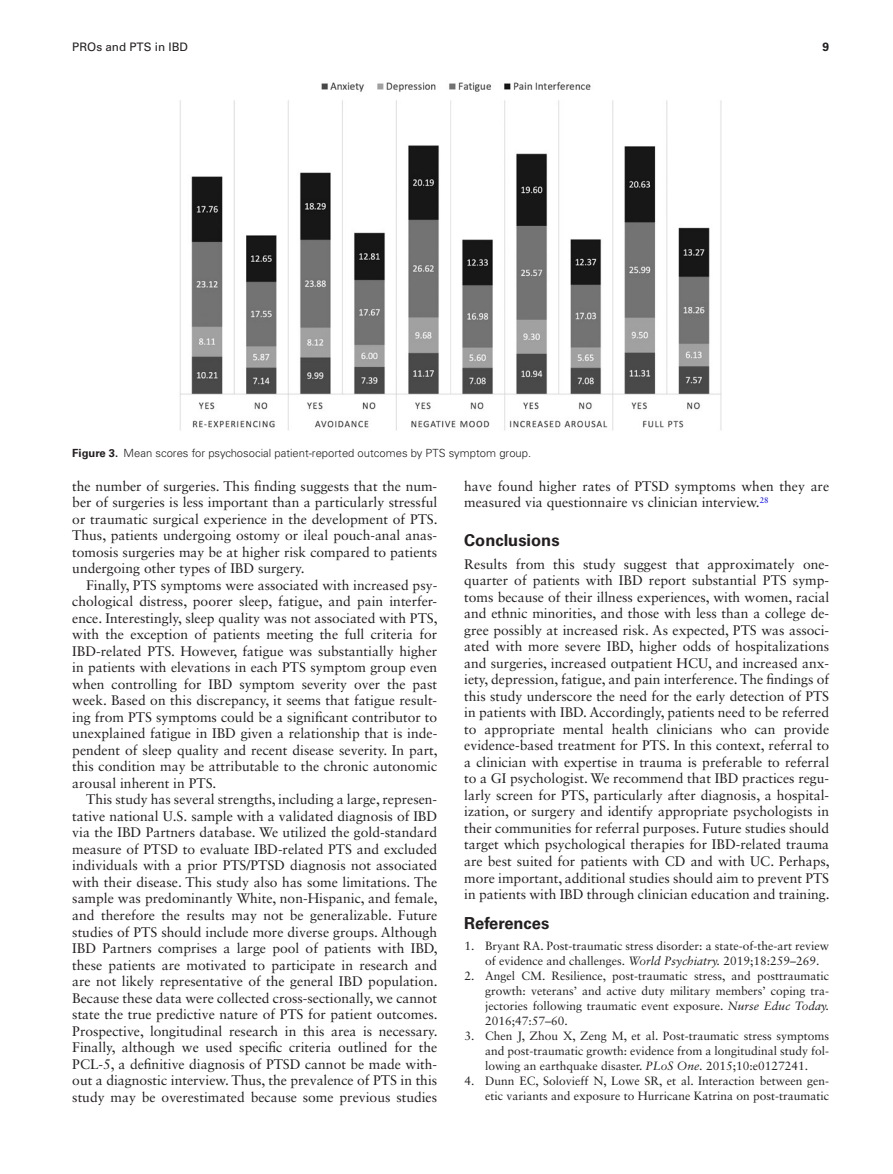
<style>
.page{position:relative;width:893px;height:1174px;background:#fff}
.page>*{position:absolute;margin:0;border:0;box-sizing:border-box;transform-origin:0 0}
.t1{font:700 16.5px "Univers LT Std";color:#231f20}
.t2{font:13.8px/16.5px "Sabon LT Std";color:#231f20;text-align:justify}
.t3{font:12px/15px "Sabon LT Std";color:#231f20;text-align:justify}
.t4{font:700 12px "Univers LT Std";color:#231f20}
.t5{font:11.7px "Univers LT Std";color:#231f20}
.t6{font:300 11.25px "Univers LT Std";color:#231f20}
.s1{font-weight:700}
.s2{font-style:italic}
</style>
<div class="page">
<img style="left:179px;top:81px;width:543px;height:350px">
<p class="t5" style="left:72px;top:40px;width:117px">PROs and PTS in IBD</p>
<p class="t4" style="left:822px;top:40px;width:8px">9</p>
<p class="t6" style="left:72px;top:446px;width:460px"><span class="s1">Figure 3.</span> Mean scores for psychosocial patient-reported outcomes by PTS symptom group.</p>
<p class="t2" style="left:72px;top:478px;width:367px">the number of surgeries. This finding suggests that the num&shy;ber of surgeries is less important than a particularly stressful or traumatic surgical experience in the development of PTS.<br>Thus, patients undergoing ostomy or ileal pouch-anal anas&shy;tomosis surgeries may be at higher risk compared to patients undergoing other types of IBD surgery.</p>
<p class="t2" style="left:72px;top:577px;width:367px;text-indent:14px">Finally, PTS symptoms were associated with increased psy&shy;chological distress, poorer sleep, fatigue, and pain interfer&shy;ence. Interestingly, sleep quality was not associated with PTS, with the exception of patients meeting the full criteria for IBD-related PTS. However, fatigue was substantially higher in patients with elevations in each PTS symptom group even when controlling for IBD symptom severity over the past week. Based on this discrepancy, it seems that fatigue result&shy;ing from PTS symptoms could be a significant contributor to unexplained fatigue in IBD given a relationship that is inde&shy;pendent of sleep quality and recent disease severity. In part, this condition may be attributable to the chronic autonomic arousal inherent in PTS.</p>
<p class="t2" style="left:72px;top:791px;width:367px;text-indent:14px">This study has several strengths, including a large, represen&shy;tative national U.S. sample with a validated diagnosis of IBD via the IBD Partners database. We utilized the gold-standard measure of PTSD to evaluate IBD-related PTS and excluded individuals with a prior PTS/PTSD diagnosis not associated with their disease. This study also has some limitations. The sample was predominantly White, non-Hispanic, and female, and therefore the results may not be generalizable. Future studies of PTS should include more diverse groups. Although IBD Partners comprises a large pool of patients with IBD, these patients are motivated to participate in research and are not likely representative of the general IBD population.<br>Because these data were collected cross-sectionally, we cannot state the true predictive nature of PTS for patient outcomes.<br>Prospective, longitudinal research in this area is necessary.<br>Finally, although we used specific criteria outlined for the PCL-5, a definitive diagnosis of PTSD cannot be made with&shy;out a diagnostic interview. Thus, the prevalence of PTS in this study may be overestimated because some previous studies</p>
<p class="t2" style="left:464px;top:477px;width:366px">have found higher rates of PTSD symptoms when they are measured via questionnaire vs clinician interview.<sup>28</sup></p>
<p class="t1" style="left:464px;top:531px;width:97px">Conclusions</p>
<p class="t2" style="left:464px;top:556px;width:367px">Results from this study suggest that approximately one&shy;quarter of patients with IBD report substantial PTS symp&shy;toms because of their illness experiences, with women, racial and ethnic minorities, and those with less than a college de&shy;gree possibly at increased risk. As expected, PTS was associ&shy;ated with more severe IBD, higher odds of hospitalizations and surgeries, increased outpatient HCU, and increased anx&shy;iety, depression, fatigue, and pain interference. The findings of this study underscore the need for the early detection of PTS in patients with IBD. Accordingly, patients need to be referred to appropriate mental health clinicians who can provide evidence-based treatment for PTS. In this context, referral to a clinician with expertise in trauma is preferable to referral to a GI psychologist. We recommend that IBD practices regu&shy;larly screen for PTS, particularly after diagnosis, a hospital&shy;ization, or surgery and identify appropriate psychologists in their communities for referral purposes. Future studies should target which psychological therapies for IBD-related trauma are best suited for patients with CD and with UC. Perhaps, more important, additional studies should aim to prevent PTS in patients with IBD through clinician education and training.</p>
<p class="t1" style="left:464px;top:913px;width:87px">References</p>
<p class="t3" style="left:485px;top:938px;width:345px;text-indent:-21px">1. Bryant RA. Post-traumatic stress disorder: a state-of-the-art review of evidence and challenges. <span class="s2">World Psychiatry.</span> 2019;18:259–269.</p>
<p class="t3" style="left:485px;top:968px;width:345px;text-indent:-21px">2. Angel CM. Resilience, post-traumatic stress, and posttraumatic growth: veterans’ and active duty military members’ coping tra&shy;jectories following traumatic event exposure. <span class="s2">Nurse Educ Today.<br></span>2016;47:57–60.</p>
<p class="t3" style="left:485px;top:1028px;width:345px;text-indent:-21px">3. Chen J, Zhou X, Zeng M, et al. Post-traumatic stress symptoms and post-traumatic growth: evidence from a longitudinal study fol&shy;lowing an earthquake disaster. <span class="s2">PLoS One.</span> 2015;10:e0127241.</p>
<p class="t3" style="left:464px;top:1073px;width:366px;text-align:right">4. Dunn EC, Solovieff N, Lowe SR, et al. Interaction between gen&shy;etic variants and exposure to Hurricane Katrina on post-traumatic</p>
</div>
